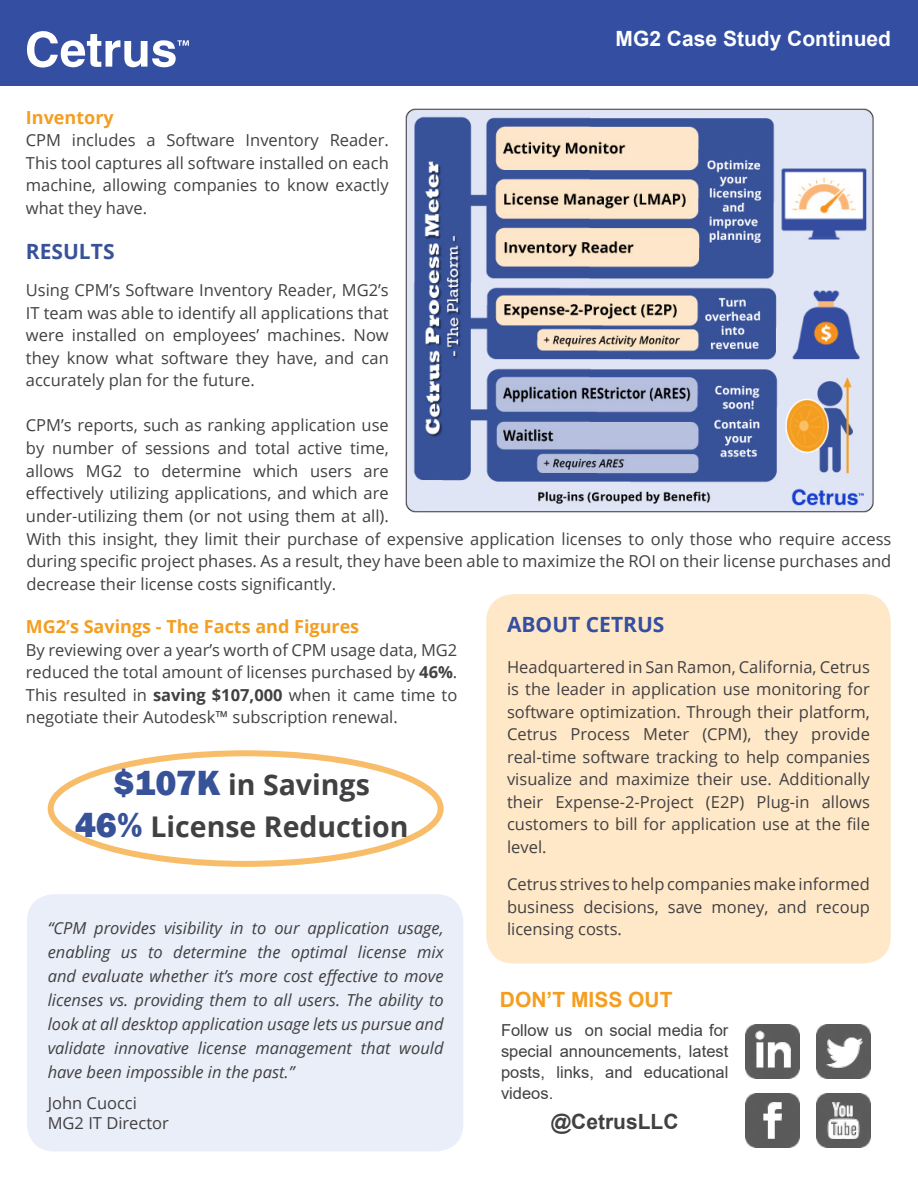
<style>
.page{position:relative;width:918px;height:1188px;background:#fff}
.page>*{position:absolute;margin:0;border:0;box-sizing:border-box;transform-origin:0 0}
.t1{font:700 28.5px/42px "Open Sans";color:#414042;text-align:center}
.t2{font:700 21px "Arial";color:#fff}
.t3{font:700 21px "Arial";color:#f49e21}
.t4{font:700 21px "Open Sans";color:#344ea2}
.t5{font:700 21px "Arial";color:#414042}
.t6{font:700 21px "Open Sans";color:#385299}
.t7{font:700 18px "Open Sans";color:#f49e21}
.t8{font:16.5px/22.5px "Open Sans";color:#414042;text-align:justify}
.t9{font:italic 16.5px/24px "Open Sans";color:#414042;text-align:justify}
.t10{font:16.5px/21px "Arial";color:#414042;text-align:justify}
.s1{font-weight:700}
.s2{font-family:"Franklin Gothic";font-weight:800;font-size:36px;color:#385299}
</style>
<div class="page">
<div style="left:27px;top:894px;width:436px;height:258px;background:#eaeef8;border-radius:27px"></div>
<div style="left:0;top:0;width:918px;height:86px;background:#344ea2"></div>
<div style="left:486px;top:594px;width:405px;height:369px;background:#ffe8c8;border-radius:27px"></div>
<svg style="left:27px;top:31px;width:162px;height:37px"></svg>
<div style="left:48px;top:750px;width:396px;height:117px;border:6px solid #f8bd68;border-radius:50%"></div>
<img style="left:405px;top:109px;width:469px;height:404px">
<img style="left:746px;top:1093px;width:54px;height:54px">
<img style="left:746px;top:1024px;width:54px;height:54px">
<img style="left:816px;top:1024px;width:54px;height:54px">
<img style="left:816px;top:1093px;width:54px;height:54px">
<p class="t7" style="left:26px;top:105px;width:89px">Inventory</p>
<p class="t8" style="left:26px;top:129px;width:364px">CPM includes a Software Inventory Reader.<br>This tool captures all software installed on each machine, allowing companies to know exactly what they have.</p>
<p class="t6" style="left:26px;top:237px;width:90px">RESULTS</p>
<p class="t8" style="left:26px;top:279px;width:364px">Using CPM’s Software Inventory Reader, MG2’s IT team was able to identify all applications that were installed on employees’ machines. Now they know what software they have, and can accurately plan for the future.</p>
<p class="t8" style="left:26px;top:414px;width:364px">CPM’s reports, such as ranking application use by number of sessions and total active time, allows MG2 to determine which users are effectively utilizing applications, and which are under-utilizing them (or not using them at all).</p>
<p class="t2" style="left:616px;top:24px;width:277px">MG2 Case Study Continued</p>
<p class="t8" style="left:26px;top:527px;width:867px">With this insight, they limit their purchase of expensive application licenses to only those who require access during specific project phases. As a result, they have been able to maximize the ROI on their license purchases and decrease their license costs significantly.</p>
<p class="t7" style="left:26px;top:614px;width:335px">MG2’s Savings - The Facts and Figures</p>
<p class="t8" style="left:26px;top:638px;width:433px">By reviewing over a year’s worth of CPM usage data, MG2 reduced the total amount of licenses purchased by <span class="s1">46%</span>.<br>This resulted in <span class="s1">saving $107,000</span> when it came time to negotiate their Autodesk™ subscription renewal.</p>
<h1 class="t1" style="left:75px;top:763px;width:335px"><span class="s2">$107K</span> in Savings<br><span class="s2">46%</span> License Reduction</h1>
<p class="t9" style="left:48px;top:915px;width:397px">“CPM provides visibility in to our application usage, enabling us to determine the optimal license mix and evaluate whether it’s more cost effective to move licenses vs. providing them to all users. The ability to look at all desktop application usage lets us pursue and validate innovative license management that would have been impossible in the past.”</p>
<p class="t8" style="left:48px;top:1093px;width:123px;line-height:19.8px">John Cuocci<br>MG2 IT Director</p>
<p class="t4" style="left:507px;top:610px;width:159px">ABOUT CETRUS</p>
<p class="t8" style="left:507px;top:655px;width:364px">Headquartered in San Ramon, California, Cetrus is the leader in application use monitoring for software optimization. Through their platform, Cetrus Process Meter (CPM), they provide real-time software tracking to help companies visualize and maximize their use. Additionally their Expense-2-Project (E2P) Plug-in allows customers to bill for application use at the file level.</p>
<p class="t8" style="left:507px;top:873px;width:364px">Cetrus strives to help companies make informed business decisions, save money, and recoup licensing costs.</p>
<p class="t3" style="left:500px;top:985px;width:174px">DON’T MISS OUT</p>
<p class="t10" style="left:501px;top:1019px;width:229px">Follow us on social media for special announcements, latest posts, links, and educational videos.</p>
<p class="t5" style="left:551px;top:1107px;width:129px">@CetrusLLC</p>
</div>
